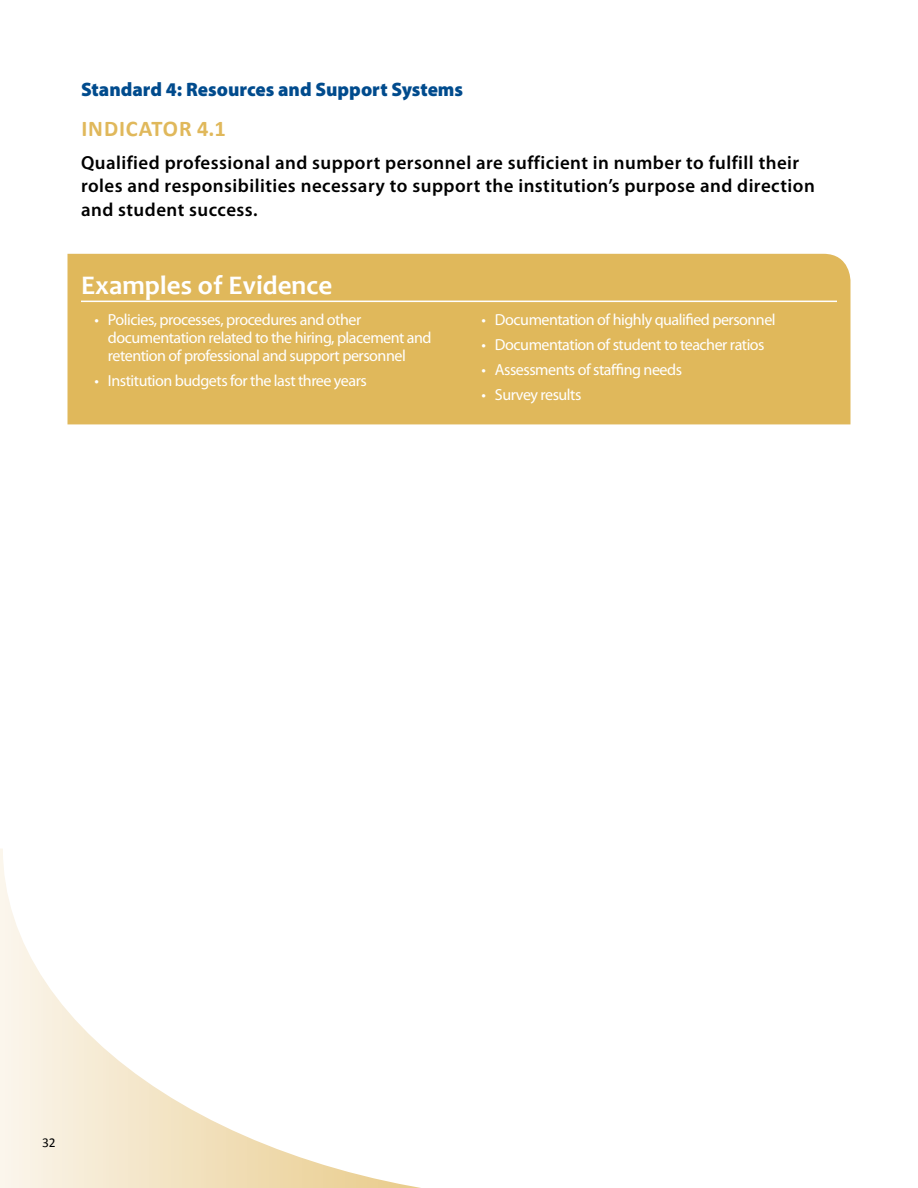
<style>
.page{position:relative;width:918px;height:1188px;background:#fff}
.page>*{position:absolute;margin:0;border:0;box-sizing:border-box;transform-origin:0 0}
.t1{font:700 27px "Candara";color:#fff}
.t2{font:700 22.5px "Calibri";letter-spacing:.04em;color:#e0b85b}
.t3{font:900 19.5px "Myriad Pro";color:#004b8d}
.t4{font:600 18.9px/23.7px "Myriad Pro";letter-spacing:.025em;color:#000}
.t5{font:16.05px/18px "Myriad Pro";letter-spacing:-.03em;color:#fff}
.t6{font:13.5px "Calibri";color:#000}
</style>
<div class="page">
<svg style="left:0;top:849px;width:421px;height:339px"></svg>
<div style="left:68px;top:254px;width:782px;height:170px;background:#e0b85b"></div>
<hr style="left:81px;top:301px;width:756px;height:1px;background:#fff">
<p class="t3" style="left:81px;top:76px;width:384px">Standard 4: Resources and Support Systems</p>
<p class="t2" style="left:81px;top:115px;width:146px">INDICATOR 4.1</p>
<p class="t4" style="left:81px;top:150px;width:735px">Qualified professional and support personnel are sufficient in number to fulfill their roles and responsibilities necessary to support the institution’s purpose and direction and student success.</p>
<p class="t1" style="left:81px;top:269px;width:253px">Examples of Evidence</p>
<p class="t5" style="left:108px;top:311px;width:325px;text-indent:-13px">• Policies, processes, procedures and other documentation related to the hiring, placement and retention of professional and support personnel</p>
<p class="t5" style="left:94px;top:371px;width:274px">• Institution budgets for the last three years</p>
<p class="t5" style="left:481px;top:311px;width:296px">• Documentation of highly qualifed personnel</p>
<p class="t5" style="left:481px;top:335px;width:285px">• Documentation of student to teacher ratios</p>
<p class="t5" style="left:481px;top:360px;width:202px">• Assessments of stafng needs</p>
<p class="t5" style="left:481px;top:385px;width:101px">• Survey results</p>
<p class="t6" style="left:42px;top:1134px;width:15px">32</p>
</div>
